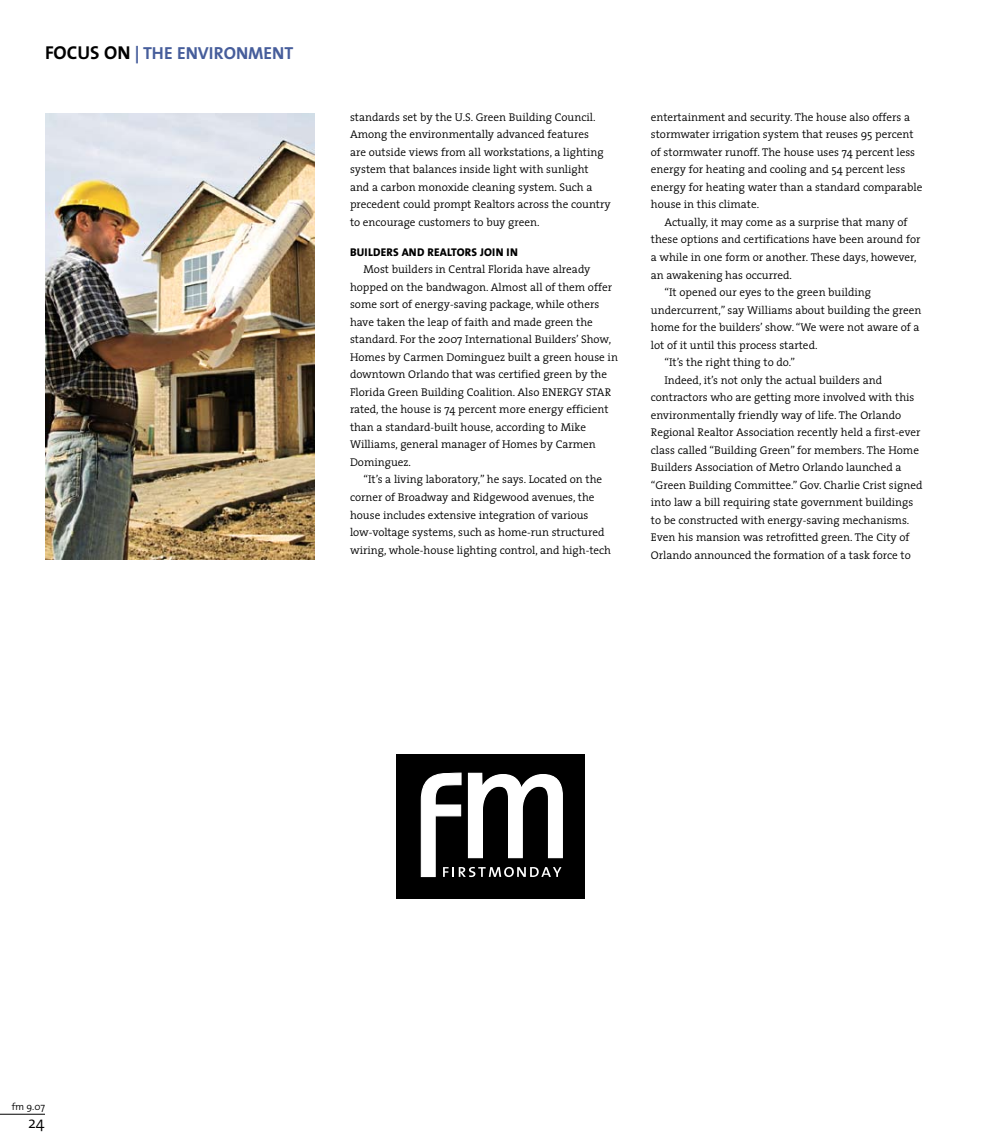
<style>
.page{position:relative;width:990px;height:1148px;background:#fff}
.page>*{position:absolute;margin:0;border:0;box-sizing:border-box;transform-origin:0 0}
.t1{font:700 17.5px "The Mix";color:#465d9b}
.t2{font:300 16.25px "The Mix";color:#000}
.t3{font:300 11.25px/17.5px "The Serif";color:#000}
.t4{font:800 11.25px "The Sans";letter-spacing:.015em;color:#000}
.t5{font:300 10px "The Mix";color:#000}
.s1{font-size:18.75px;color:#000}
</style>
<div class="page">
<hr style="left:0;top:1113px;width:45px;height:1px;background:#000">
<img style="left:46px;top:114px;width:268px;height:445px">
<div style="left:397px;top:754px;width:188px;height:144px;background:#000"></div>
<svg style="left:421px;top:772px;width:142px;height:105px"></svg>
<h1 class="t1" style="left:45px;top:38px;width:144px"><span class="s1">FOCUS ON</span> | THE ENVIRONMENT</h1>
<p class="t3" style="left:350px;top:108px;width:262px">standards set by the U.S. Green Building Council.<br>Among the environmentally advanced features<br>are outside views from all workstations, a lighting system that balances inside light with sunlight and a carbon monoxide cleaning system. Such a precedent could prompt Realtors across the country to encourage customers to buy green.</p>
<p class="t4" style="left:350px;top:242px;width:21px">BUILDE</p>
<p class="t4" style="left:386px;top:242px;width:24px">RS AND</p>
<p class="t4" style="left:428px;top:242px;width:8px">REALTO</p>
<p class="t4" style="left:465px;top:242px;width:27px">RS JOIN</p>
<p class="t4" style="left:507px;top:242px;width:7px">IN</p>
<p class="t3" style="left:350px;top:260px;width:269px;text-indent:13px">Most builders in Central Florida have already hopped on the bandwagon. Almost all of them offer some sort of energy-saving package, while others have taken the leap of faith and made green the standard. For the 2007 International Builders’ Show, Homes by Carmen Dominguez built a green house in downtown Orlando that was certified green by the Florida Green Building Coalition. Also ENERGY STAR rated, the house is 74 percent more energy efficient than a standard-built house, according to Mike Williams, general manager of Homes by Carmen Dominguez.</p>
<p class="t3" style="left:350px;top:470px;width:263px;text-indent:13px">“It’s a living laboratory,” he says. Located on the corner of Broadway and Ridgewood avenues, the house includes extensive integration of various low-voltage systems, such as home-run structured wiring, whole-house lighting control, and high-tech</p>
<p class="t3" style="left:651px;top:108px;width:273px">entertainment and security. The house also offers a stormwater irrigation system that reuses 95 percent of stormwater runoff. The house uses 74 percent less energy for heating and cooling and 54 percent less energy for heating water than a standard comparable house in this climate.</p>
<p class="t3" style="left:664px;top:213px;width:245px">Actually, it may come as a surprise that many of</p>
<p class="t3" style="left:651px;top:230px;width:271px">these options and certifications have been around for</p>
<p class="t3" style="left:651px;top:248px;width:267px">a while in one form or another. These days, however,</p>
<p class="t3" style="left:651px;top:265px;width:143px">an awakening has occurred.</p>
<p class="t3" style="left:664px;top:283px;width:208px">“It opened our eyes to the green building</p>
<p class="t3" style="left:651px;top:300px;width:272px">undercurrent,” say Williams about building the green</p>
<p class="t3" style="left:651px;top:318px;width:270px">home for the builders’ show. “We were not aware of a</p>
<p class="t3" style="left:651px;top:336px;width:168px">lot of it until this process started.</p>
<p class="t3" style="left:664px;top:353px;width:132px">“It’s the right thing to do.”</p>
<p class="t3" style="left:664px;top:371px;width:219px">Indeed, it’s not only the actual builders and</p>
<p class="t3" style="left:651px;top:388px;width:265px">contractors who are getting more involved with this</p>
<p class="t3" style="left:651px;top:406px;width:252px">environmentally friendly way of life. The Orlando</p>
<p class="t3" style="left:651px;top:423px;width:271px">Regional Realtor Association recently held a first-ever</p>
<p class="t3" style="left:651px;top:441px;width:270px">class called “Building Green” for members. The Home</p>
<p class="t3" style="left:651px;top:458px;width:252px">Builders Association of Metro Orlando launched a</p>
<p class="t3" style="left:651px;top:476px;width:273px">“Green Building Committee.” Gov. Charlie Crist signed</p>
<p class="t3" style="left:651px;top:493px;width:264px">into law a bill requiring state government buildings</p>
<p class="t3" style="left:651px;top:511px;width:260px">to be constructed with energy-saving mechanisms.</p>
<p class="t3" style="left:651px;top:528px;width:260px">Even his mansion was retrofitted green. The City of</p>
<p class="t3" style="left:651px;top:546px;width:261px">Orlando announced the formation of a task force to</p>
<p class="t5" style="left:12px;top:1098px;width:35px">fm 9.07</p>
<h2 class="t2" style="left:28px;top:1108px;width:18px">24</h2>
</div>
